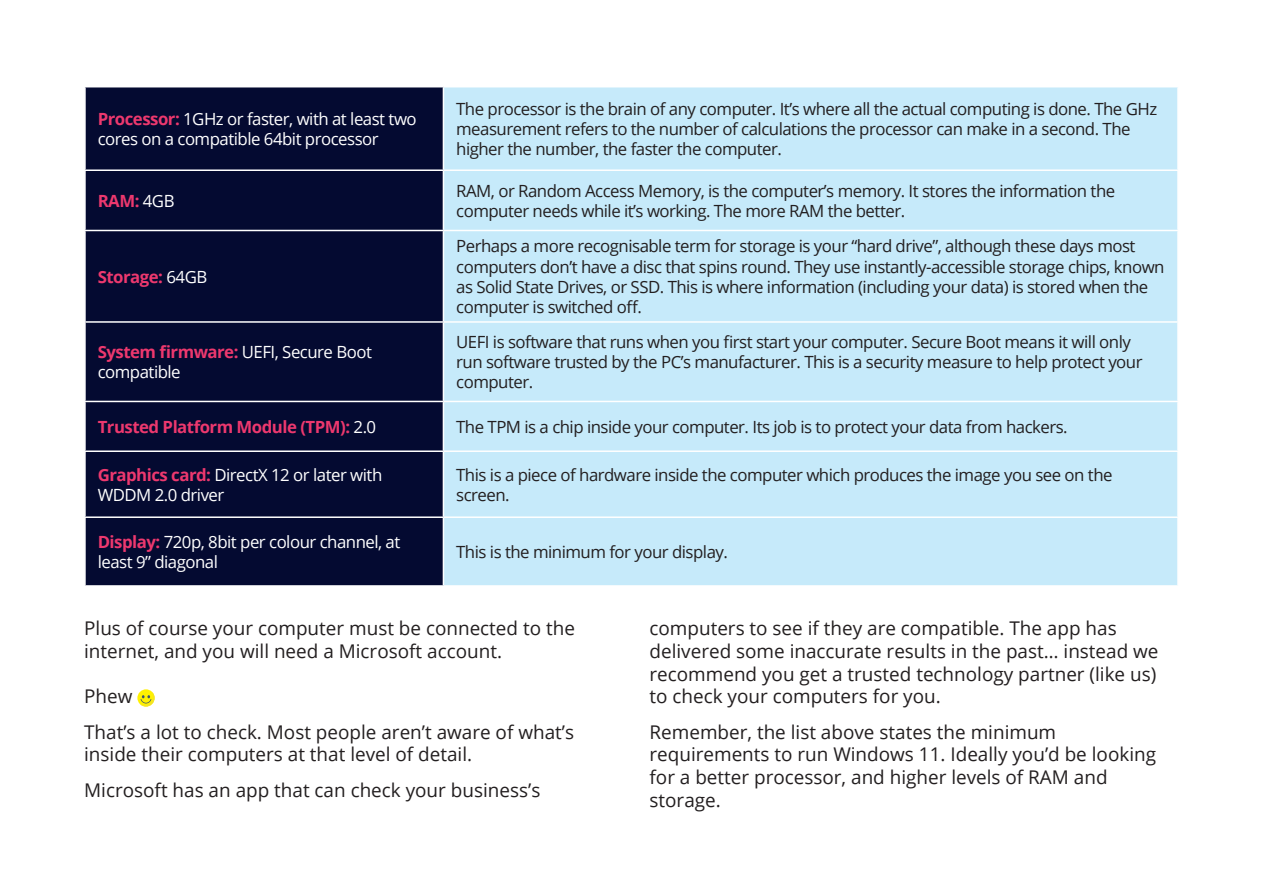
<style>
.page{position:relative;width:1263px;height:893px;background:#fff}
.page>*{position:absolute;margin:0;border:0;box-sizing:border-box;transform-origin:0 0}
.t1{font:18.9px/22.6px "Open Sans";color:#231f20}
.t2{font:16.8px/20.1px "Open Sans";letter-spacing:-.03em;color:#231f20}
.t3{font:16.8px/20.1px "Open Sans";letter-spacing:-.03em;color:#fff}
.t4{font:700 16.8px "Open Sans";letter-spacing:-.03em;color:#ed386e}
.s1{font-weight:700;color:#ed386e}
.s2{font-weight:400;color:#fff}
</style>
<div class="page">
<div style="left:86px;top:87px;width:357px;height:498px;background:#040a31"></div>
<div style="left:444px;top:87px;width:733px;height:498px;background:#c6eafa"></div>
<hr style="left:84px;top:169px;width:359px;height:2px;background:#fff">
<hr style="left:443px;top:169px;width:736px;height:2px;background:#fff">
<hr style="left:84px;top:230px;width:359px;height:1px;background:#fff">
<hr style="left:443px;top:230px;width:736px;height:1px;background:#fff">
<hr style="left:84px;top:321px;width:359px;height:2px;background:#fff">
<hr style="left:443px;top:321px;width:736px;height:2px;background:#fff">
<hr style="left:84px;top:401px;width:359px;height:1px;background:#fff">
<hr style="left:443px;top:401px;width:736px;height:1px;background:#fff">
<hr style="left:84px;top:450px;width:359px;height:2px;background:#fff">
<hr style="left:443px;top:450px;width:736px;height:2px;background:#fff">
<hr style="left:84px;top:516px;width:359px;height:2px;background:#fff">
<hr style="left:443px;top:516px;width:736px;height:2px;background:#fff">
<svg style="left:137px;top:689px;width:18px;height:17px"></svg>
<svg style="left:139px;top:691px;width:16px;height:15px"></svg>
<p class="t3" style="left:98px;top:108px;width:320px"><span class="s1">Processor:</span> 1GHz or faster, with at least two cores on a compatible 64bit processor</p>
<p class="t2" style="left:456px;top:98px;width:702px">The processor is the brain of any computer. It’s where all the actual computing is done. The GHz measurement refers to the number of calculations the processor can make in a second. The higher the number, the faster the computer.</p>
<p class="t4" style="left:98px;top:189px;width:78px">RAM: <span class="s2">4GB</span></p>
<p class="t2" style="left:456px;top:180px;width:660px">RAM, or Random Access Memory, is the computer’s memory. It stores the information the computer needs while it’s working. The more RAM the better.</p>
<p class="t4" style="left:98px;top:265px;width:111px">Storage: <span class="s2">64GB</span></p>
<p class="t2" style="left:456px;top:236px;width:710px">Perhaps a more recognisable term for storage is your “hard drive”, although these days most computers don’t have a disc that spins round. They use instantly-accessible storage chips, known as Solid State Drives, or SSD. This is where information (including your data) is stored when the computer is switched off.</p>
<p class="t3" style="left:98px;top:341px;width:276px"><span class="s1">System firmware:</span> UEFI, Secure Boot compatible</p>
<p class="t2" style="left:456px;top:331px;width:688px">UEFI is software that runs when you first start your computer. Secure Boot means it will only run software trusted by the PC’s manufacturer. This is a security measure to help protect your computer.</p>
<p class="t4" style="left:98px;top:415px;width:280px">Trusted Platform Module (TPM): <span class="s2">2.0</span></p>
<p class="t2" style="left:456px;top:416px;width:613px">The TPM is a chip inside your computer. Its job is to protect your data from hackers.</p>
<p class="t3" style="left:98px;top:464px;width:286px"><span class="s1">Graphics card:</span> DirectX 12 or later with<br>WDDM 2.0 driver</p>
<p class="t2" style="left:456px;top:464px;width:658px">This is a piece of hardware inside the computer which produces the image you see on the screen.</p>
<p class="t3" style="left:98px;top:531px;width:304px"><span class="s1">Display:</span> 720p, 8bit per colour channel, at least 9” diagonal</p>
<p class="t2" style="left:456px;top:541px;width:273px">This is the minimum for your display.</p>
<p class="t1" style="left:84px;top:617px;width:492px">Plus of course your computer must be connected to the internet, and you will need a Microsoft account.</p>
<p class="t1" style="left:84px;top:678px;width:491px;line-height:35.2px">Phew<br>That’s a lot to check. Most people aren’t aware of what’s</p>
<p class="t1" style="left:84px;top:736px;width:458px;line-height:35.2px">inside their computers at that level of detail.<br>Microsoft has an app that can check your business’s</p>
<p class="t1" style="left:649px;top:617px;width:510px">computers to see if they are compatible. The app has delivered some inaccurate results in the past… instead we recommend you get a trusted technology partner (like us) to check your computers for you.</p>
<p class="t1" style="left:649px;top:720px;width:508px">Remember, the list above states the minimum requirements to run Windows 11. Ideally you’d be looking for a better processor, and higher levels of RAM and storage.</p>
</div>
